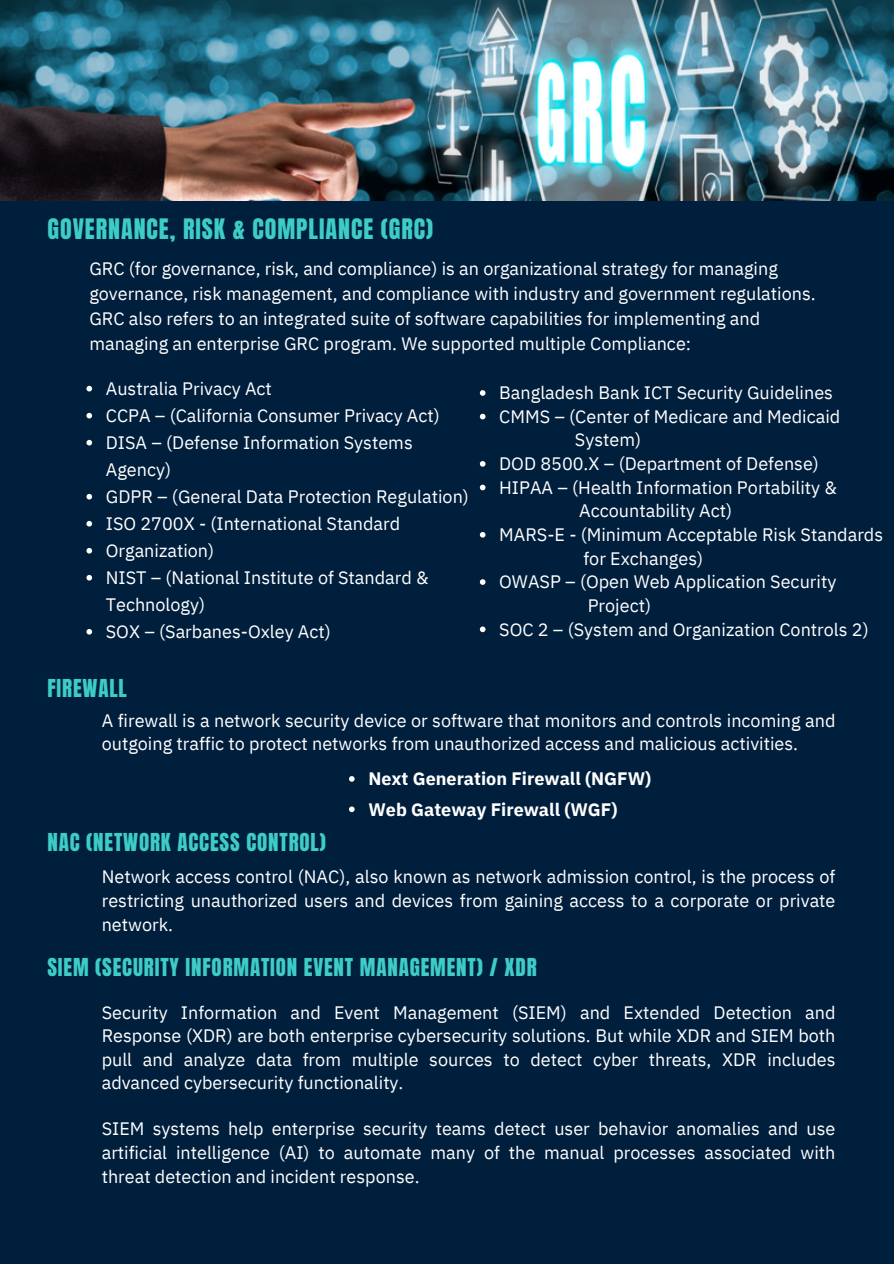
<style>
.page{position:relative;width:894px;height:1264px;background:#fff}
.page>*{position:absolute;margin:0;border:0;box-sizing:border-box;transform-origin:0 0}
.t1{font:24px "Anton";letter-spacing:.04em;color:#3dccc7}
.t2{font:21px "Anton";letter-spacing:.04em;color:#3dccc7}
.t3{font:18px/23.7px "IBM Plex Sans";color:#fff}
.t4{font:700 18px "IBM Plex Sans";color:#fff}
</style>
<div class="page">
<div style="left:0;top:0;width:893px;height:1263px;background:#001f3d"></div>
<img style="left:0;top:0;width:893px;height:200px">
<svg style="left:86px;top:386px;width:6px;height:5px"></svg>
<svg style="left:86px;top:413px;width:6px;height:5px"></svg>
<svg style="left:86px;top:440px;width:6px;height:5px"></svg>
<svg style="left:86px;top:494px;width:6px;height:5px"></svg>
<svg style="left:86px;top:521px;width:6px;height:5px"></svg>
<svg style="left:86px;top:548px;width:6px;height:5px"></svg>
<svg style="left:86px;top:575px;width:6px;height:5px"></svg>
<svg style="left:86px;top:629px;width:6px;height:5px"></svg>
<svg style="left:479px;top:390px;width:6px;height:6px"></svg>
<svg style="left:479px;top:414px;width:6px;height:5px"></svg>
<svg style="left:479px;top:461px;width:6px;height:5px"></svg>
<svg style="left:479px;top:484px;width:6px;height:6px"></svg>
<svg style="left:479px;top:532px;width:6px;height:5px"></svg>
<svg style="left:479px;top:579px;width:6px;height:6px"></svg>
<svg style="left:479px;top:626px;width:6px;height:6px"></svg>
<svg style="left:349px;top:776px;width:5px;height:5px"></svg>
<svg style="left:349px;top:806px;width:5px;height:6px"></svg>
<p class="t1" style="left:47px;top:211px;width:387px">GOVERNANCE, RISK &amp; COMPLIANCE (GRC)</p>
<h1 class="t3" style="left:89px;top:256px;width:727px;line-height:24.8px">GRC (for governance, risk, and compliance) is an organizational strategy for managing governance, risk management, and compliance with industry and government regulations.<br>GRC also refers to an integrated suite of software capabilities for implementing and managing an enterprise GRC program. We supported multiple Compliance:</h1>
<p class="t3" style="left:106px;top:376px;width:167px">Australia Privacy Act</p>
<p class="t3" style="left:106px;top:403px;width:335px">CCPA – (California Consumer Privacy Act)</p>
<p class="t3" style="left:106px;top:428px;width:308px;line-height:27px">DISA – (Defense Information Systems<br>Agency)</p>
<p class="t3" style="left:106px;top:484px;width:364px">GDPR – (General Data Protection Regulation)</p>
<p class="t3" style="left:106px;top:511px;width:296px">ISO 2700X - (International Standard</p>
<p class="t3" style="left:106px;top:538px;width:110px">Organization)</p>
<p class="t3" style="left:106px;top:563px;width:324px;line-height:27px">NIST – (National Institute of Standard &amp;<br>Technology)</p>
<p class="t3" style="left:106px;top:619px;width:226px">SOX – (Sarbanes-Oxley Act)</p>
<p class="t3" style="left:499px;top:380px;width:335px">Bangladesh Bank ICT Security Guidelines</p>
<p class="t3" style="left:499px;top:404px;width:342px">CMMS – (Center of Medicare and Medicaid</p>
<p class="t3" style="left:574px;top:428px;width:68px">System)</p>
<p class="t3" style="left:499px;top:451px;width:321px">DOD 8500.X – (Department of Defense)</p>
<p class="t3" style="left:499px;top:475px;width:339px">HIPAA – (Health Information Portability &amp;</p>
<p class="t3" style="left:579px;top:498px;width:154px">Accountability Act)</p>
<p class="t3" style="left:499px;top:522px;width:385px">MARS-E - (Minimum Acceptable Risk Standards</p>
<p class="t3" style="left:583px;top:546px;width:121px">for Exchanges)</p>
<p class="t3" style="left:499px;top:569px;width:338px">OWASP – (Open Web Application Security</p>
<p class="t3" style="left:587px;top:593px;width:65px">Project)</p>
<p class="t3" style="left:499px;top:617px;width:371px">SOC 2 – (System and Organization Controls 2)</p>
<p class="t2" style="left:47px;top:673px;width:81px">FIREWALL</p>
<h2 class="t3" style="left:102px;top:708px;width:735px">A firewall is a network security device or software that monitors and controls incoming and outgoing traffic to protect networks from unauthorized access and malicious activities.</h2>
<p class="t4" style="left:368px;top:766px;width:284px">Next Generation Firewall (NGFW)</p>
<p class="t4" style="left:368px;top:797px;width:251px">Web Gateway Firewall (WGF)</p>
<p class="t2" style="left:47px;top:826px;width:280px">NAC (NETWORK ACCESS CONTROL)</p>
<h2 class="t3" style="left:102px;top:864px;width:735px;text-align:justify">Network access control (NAC), also known as network admission control, is the process of restricting unauthorized users and devices from gaining access to a corporate or private network.</h2>
<p class="t2" style="left:47px;top:951px;width:490px">SIEM (SECURITY INFORMATION EVENT MANAGEMENT) / XDR</p>
<h2 class="t3" style="left:102px;top:999px;width:735px;text-align:justify">Security Information and Event Management (SIEM) and Extended Detection and Response (XDR) are both enterprise cybersecurity solutions. But while XDR and SIEM both pull and analyze data from multiple sources to detect cyber threats, XDR includes advanced cybersecurity functionality.</h2>
<p class="t3" style="left:102px;top:1116px;width:735px;text-align:justify">SIEM systems help enterprise security teams detect user behavior anomalies and use artificial intelligence (AI) to automate many of the manual processes associated with threat detection and incident response.</p>
</div>
